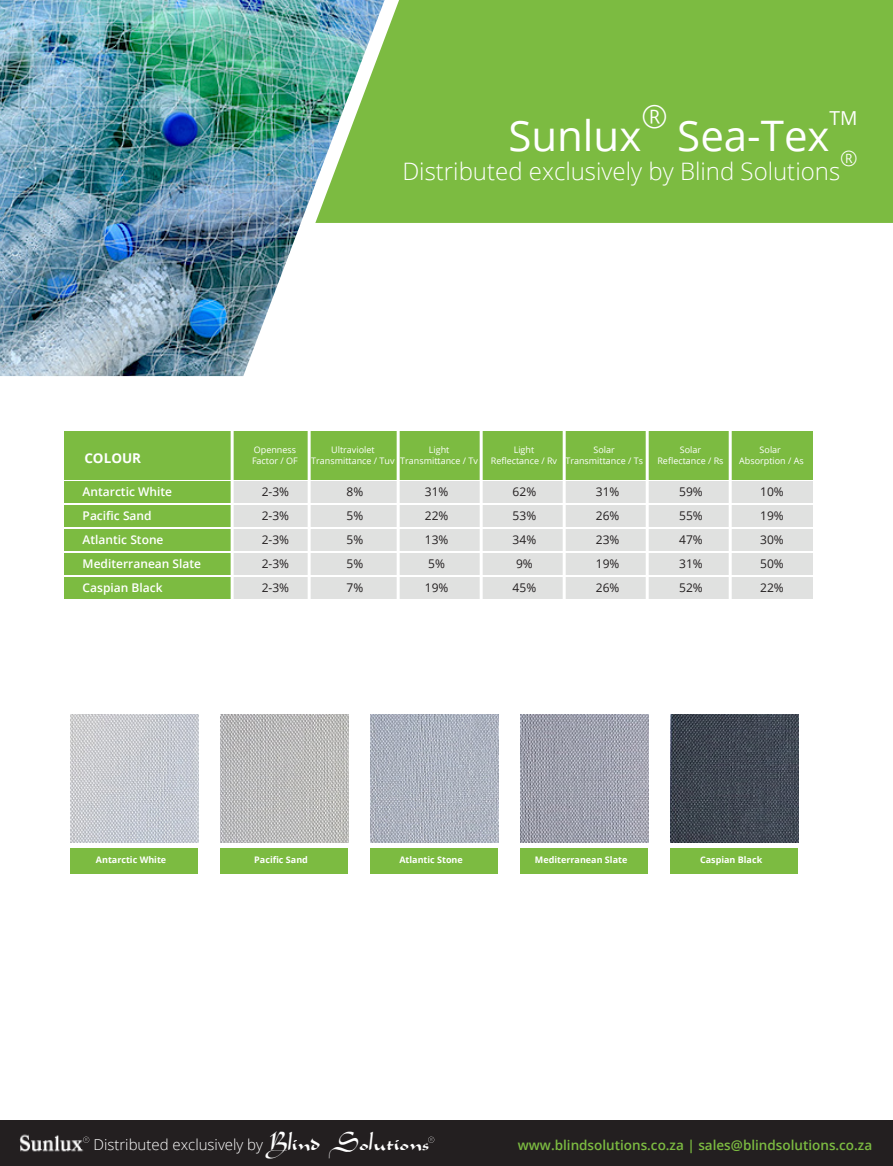
<style>
.page{position:relative;width:893px;height:1166px;background:#fff}
.page>*{position:absolute;margin:0;border:0;box-sizing:border-box;transform-origin:0 0}
.t1{font:42px "Open Sans";color:#fff}
.t2{font:39px "Arabian";color:#fff}
.t3{font:300 31.5px "Open Sans";color:#fff}
.t4{font:300 24px "Open Sans";color:#fff}
.t5{font:300 21px "Open Sans";color:#fff}
.t6{font:19.2px "Open Sans";color:#fff}
.t7{font:300 15px "Open Sans";color:#fff}
.t8{font:600 13.5px "Open Sans";color:#7cbb41}
.t9{font:700 13.5px "Open Sans";color:#fff}
.t10{font:12px/24px "Open Sans";color:#231f20;text-align:justify}
.t11{font:600 12px/24px "Open Sans";color:#fff}
.t12{font:9px/10.8px "Open Sans";color:#fff;text-align:center}
.t13{font:700 9px "Open Sans";color:#fff}
</style>
<div class="page">
<div style="left:70px;top:847px;width:128px;height:25px;background:#7cbb41"></div>
<div style="left:385px;top:0;width:508px;height:223px;background:#7cbb41"></div>
<img style="left:0;top:0;width:385px;height:376px">
<div style="left:64px;top:431px;width:748px;height:48px;background:#7cbb41"></div>
<div style="left:64px;top:481px;width:748px;height:22px;background:#e0e1e0"></div>
<div style="left:64px;top:505px;width:748px;height:22px;background:#e0e1e0"></div>
<div style="left:64px;top:529px;width:748px;height:22px;background:#e0e1e0"></div>
<div style="left:64px;top:553px;width:748px;height:22px;background:#e0e1e0"></div>
<div style="left:64px;top:577px;width:748px;height:22px;background:#e0e1e0"></div>
<div style="left:64px;top:481px;width:168px;height:22px;background:#7cbb41"></div>
<div style="left:64px;top:505px;width:168px;height:22px;background:#7cbb41"></div>
<div style="left:64px;top:529px;width:168px;height:22px;background:#7cbb41"></div>
<div style="left:64px;top:553px;width:168px;height:22px;background:#7cbb41"></div>
<div style="left:64px;top:577px;width:168px;height:22px;background:#7cbb41"></div>
<hr style="left:308px;top:428px;width:3px;height:177px;background:#fff">
<hr style="left:231px;top:428px;width:3px;height:177px;background:#fff">
<hr style="left:480px;top:428px;width:3px;height:177px;background:#fff">
<hr style="left:646px;top:428px;width:3px;height:177px;background:#fff">
<hr style="left:397px;top:428px;width:3px;height:177px;background:#fff">
<hr style="left:563px;top:428px;width:3px;height:177px;background:#fff">
<hr style="left:729px;top:428px;width:3px;height:176px;background:#fff">
<img style="left:71px;top:714px;width:127px;height:127px">
<img style="left:671px;top:714px;width:127px;height:127px">
<img style="left:521px;top:714px;width:127px;height:127px">
<img style="left:371px;top:714px;width:127px;height:127px">
<img style="left:221px;top:714px;width:127px;height:127px">
<div style="left:220px;top:847px;width:128px;height:25px;background:#7cbb41"></div>
<div style="left:370px;top:847px;width:128px;height:25px;background:#7cbb41"></div>
<div style="left:520px;top:847px;width:128px;height:25px;background:#7cbb41"></div>
<div style="left:670px;top:847px;width:128px;height:25px;background:#7cbb41"></div>
<div style="left:0;top:1120px;width:893px;height:45px;background:#231f20"></div>
<svg style="left:428px;top:1136px;width:6px;height:6px"></svg>
<img style="left:19px;top:1134px;width:71px;height:18px">
<svg style="left:81px;top:1136px;width:8px;height:11px"></svg>
<h3 class="t3" style="left:641px;top:95px;width:28px">®</h3>
<h3 class="t6" style="left:830px;top:105px;width:30px">TM</h3>
<h3 class="t4" style="left:402px;top:154px;width:439px">Distributed exclusively by Blind Solutions</h3>
<h1 class="t1" style="left:508px;top:107px;width:135px">Sunlux</h1>
<h1 class="t1" style="left:677px;top:107px;width:154px">Sea-Tex</h1>
<h3 class="t5" style="left:840px;top:144px;width:19px">®</h3>
<h3 class="t9" style="left:84px;top:448px;width:58px">COLOUR</h3>
<p class="t12" style="left:252px;top:444px;width:47px;text-align:left">Openness<br>Factor / OF</p>
<h3 class="t10" style="left:262px;top:479px;width:29px">2-3% 2-3% 2-3% 2-3% 2-3%</h3>
<h3 class="t11" style="left:83px;top:479px;width:120px">Antarctic White<br>Pacific Sand<br>Atlantic Stone<br>Mediterranean Slate<br>Caspian Black</h3>
<p class="t12" style="left:311px;top:444px;width:85px">Ultraviolet<br>Transmittance / Tuv</p>
<h3 class="t10" style="left:347px;top:479px;width:18px">8% 5% 5% 5% 7%</h3>
<p class="t12" style="left:400px;top:444px;width:79px">Light<br>Transmittance / Tv</p>
<h3 class="t10" style="left:425px;top:479px;width:25px;text-align:left">31%<br>22%<br>13%<br>5%<br>19%</h3>
<p class="t12" style="left:491px;top:444px;width:68px">Light<br>Reflectance / Rv</p>
<h3 class="t10" style="left:513px;top:479px;width:25px;text-align:left">62%<br>53%<br>34%<br>9%<br>45%</h3>
<p class="t12" style="left:565px;top:444px;width:79px">Solar<br>Transmittance / Ts</p>
<h3 class="t10" style="left:596px;top:479px;width:25px">31% 26% 23% 19% 26%</h3>
<p class="t12" style="left:657px;top:444px;width:68px">Solar<br>Reflectance / Rs</p>
<h3 class="t10" style="left:679px;top:479px;width:25px">59% 55% 47% 31% 52%</h3>
<p class="t12" style="left:739px;top:444px;width:66px">Solar<br>Absorption / As</p>
<h3 class="t10" style="left:760px;top:479px;width:25px">10% 19% 30% 50% 22%</h3>
<p class="t13" style="left:96px;top:853px;width:72px">Antarctic White</p>
<p class="t13" style="left:254px;top:853px;width:55px">Pacific Sand</p>
<p class="t13" style="left:399px;top:853px;width:65px">Atlantic Stone</p>
<p class="t13" style="left:535px;top:853px;width:94px">Mediterranean Slate</p>
<p class="t13" style="left:700px;top:853px;width:64px">Caspian Black</p>
<h3 class="t7" style="left:93px;top:1133px;width:171px">Distributed exclusively by</h3>
<h2 class="t2" style="left:270px;top:1113px;width:161px">Blind Solutions</h2>
<h3 class="t8" style="left:518px;top:1135px;width:356px">www.blindsolutions.co.za | sales@blindsolutions.co.za</h3>
</div>
